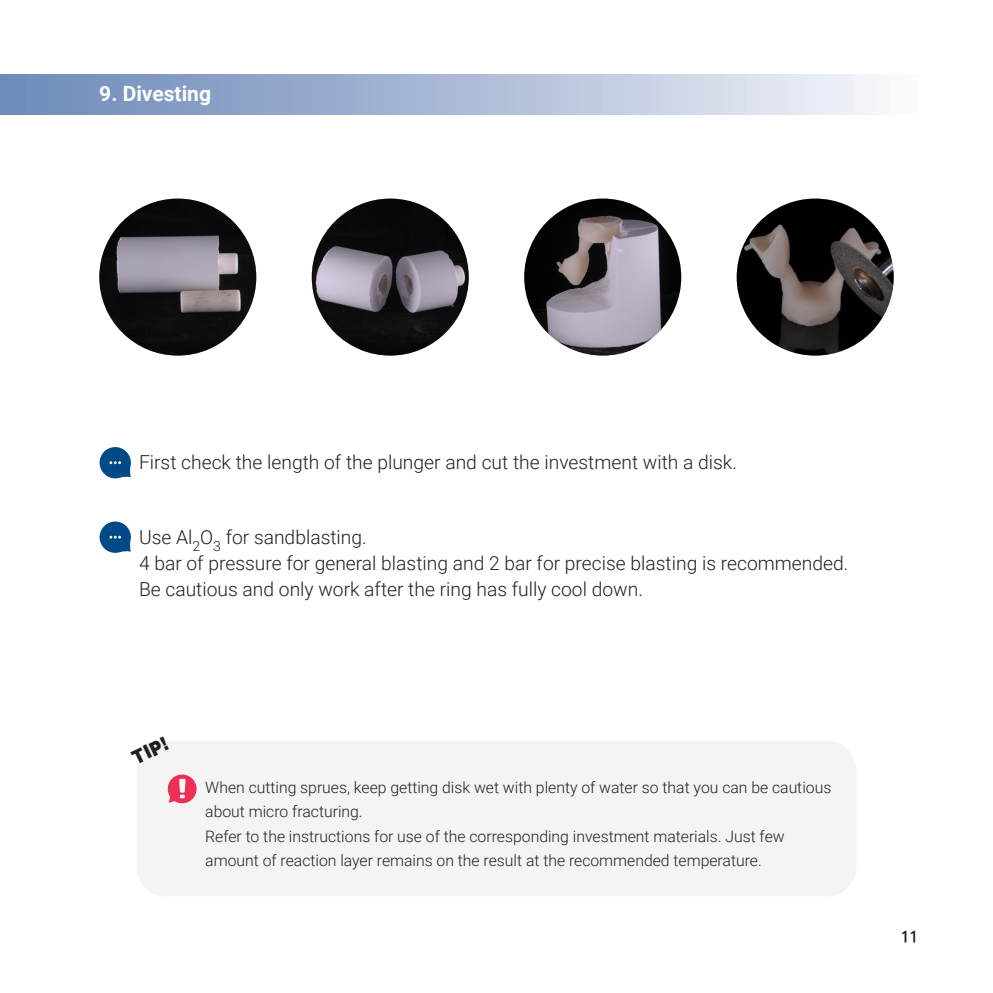
<style>
.page{position:relative;width:993px;height:993px;background:#fff}
.page>*{position:absolute;margin:0;border:0;box-sizing:border-box;transform-origin:0 0}
.t1{font:700 21px "Roboto";color:#fff}
.t2{font:300 19.25px/26.2px "Roboto";color:#231f20}
.t3{font:900 19.25px "Arial";color:#231f20;scale:.9 1}
.t4{font:300 15.75px/24.5px "Roboto";color:#231f20}
.t5{font:700 15.75px "Ko Pub Dotum";color:#231f20}
</style>
<div class="page">
<div style="left:0;top:74px;width:918px;height:40px;background:linear-gradient(to right,#6886b6,#f5f6fb)"></div>
<svg style="left:99px;top:447px;width:32px;height:31px"></svg>
<svg style="left:99px;top:521px;width:32px;height:31px"></svg>
<img style="left:99px;top:198px;width:157px;height:157px;border-radius:78px">
<img style="left:311px;top:198px;width:157px;height:157px;border-radius:78px">
<img style="left:524px;top:198px;width:157px;height:157px;border-radius:78px">
<img style="left:736px;top:198px;width:157px;height:157px;border-radius:78px">
<div style="left:136px;top:740px;width:720px;height:156px;background:#f4f4f4;border-radius:30px"></div>
<svg style="left:167px;top:774px;width:30px;height:30px"></svg>
<h1 class="t1" style="left:99px;top:78px;width:113px">9. Divesting</h1>
<p class="t2" style="left:139px;top:448px;width:599px">First check the length of the plunger and cut the investment with a disk.</p>
<p class="t2" style="left:139px;top:523px;width:710px">Use Al<sub>2</sub>O<sub>3</sub> for sandblasting.<br>4 bar of pressure for general blasting and 2 bar for precise blasting is recommended.<br>Be cautious and only work after the ring has fully cool down.</p>
<p class="t3" style="left:127px;top:746px;width:43px;rotate:-26deg">TIP!</p>
<p class="t4" style="left:205px;top:774px;width:627px">When cutting sprues, keep getting disk wet with plenty of water so that you can be cautious about micro fracturing.<br>Refer to the instructions for use of the corresponding investment materials. Just few amount of reaction layer remains on the result at the recommended temperature.</p>
<p class="t5" style="left:900px;top:929px;width:19px">11</p>
</div>
